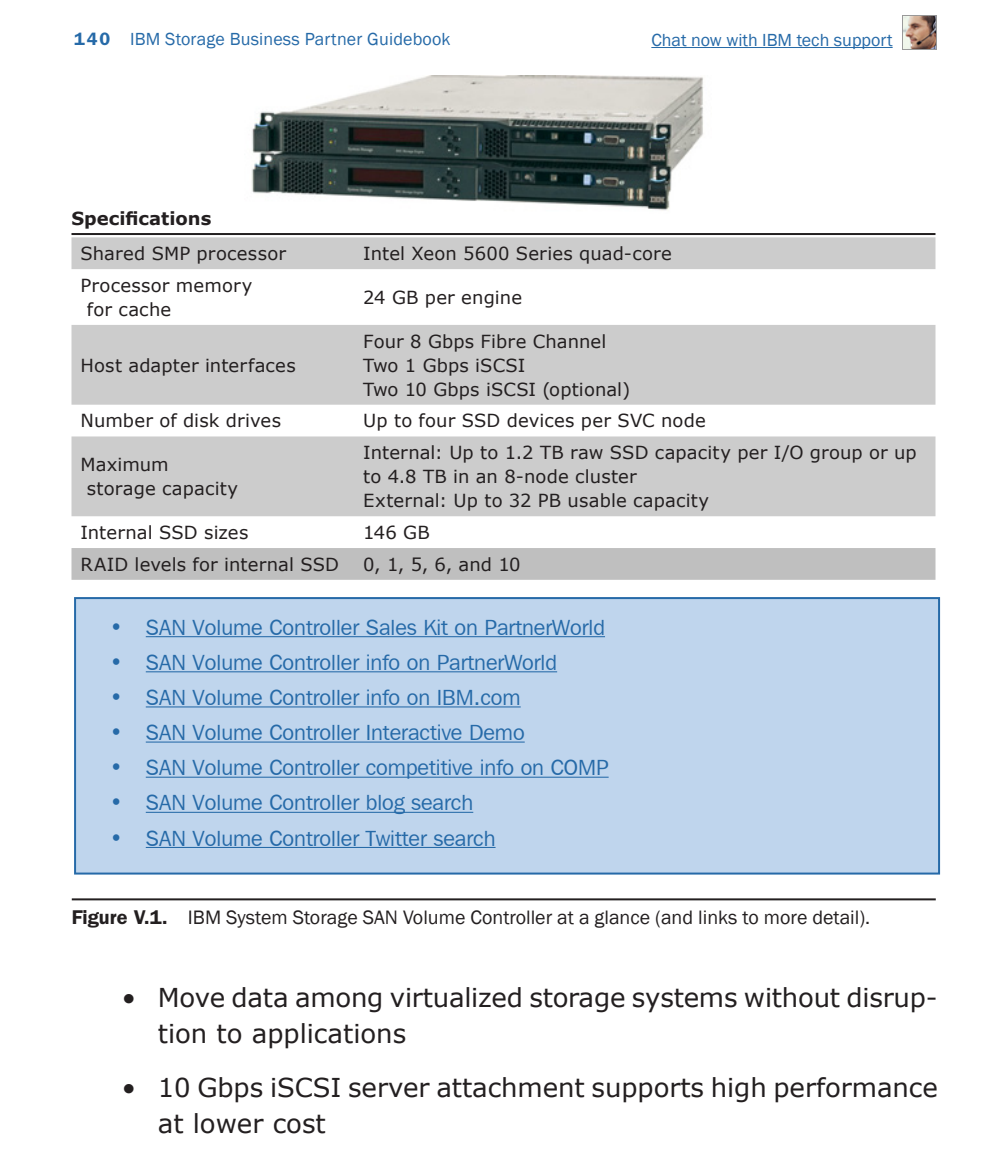
<style>
.page{position:relative;width:1008px;height:1174px;background:#fff}
.page>*{position:absolute;margin:0;border:0;box-sizing:border-box;transform-origin:0 0}
.bl1{font:26px/36px "Verdana";letter-spacing:-.005em;color:#231f20}
.bxt{font:22px "Franklin Gothic IT Cby BT";color:#266aa8}
.fc{font:20px "Franklin Gothic";color:#231f20}
.tb{font:18px/24px "Verdana";letter-spacing:.01em;color:#231f20}
.t1{font:18px "Franklin Gothic";letter-spacing:.01em;color:#266aa8}
.tch{font:700 18px "Verdana";color:#231f20}
.s1{font-weight:600}
</style>
<div class="page">
<hr style="left:651px;top:47px;width:242px;height:1px;background:#266aa8">
<img style="left:902px;top:15px;width:34px;height:34px">
<div style="left:74px;top:597px;width:866px;height:277px;background:#bfd5ed;border:2px solid #266aa8"></div>
<hr style="left:72px;top:898px;width:864px;height:2px;background:#231f20">
<hr style="left:146px;top:636px;width:459px;height:1px;background:#266aa8">
<hr style="left:146px;top:671px;width:411px;height:1px;background:#266aa8">
<hr style="left:146px;top:706px;width:375px;height:1px;background:#266aa8">
<hr style="left:146px;top:741px;width:379px;height:1px;background:#266aa8">
<hr style="left:146px;top:776px;width:463px;height:1px;background:#266aa8">
<hr style="left:146px;top:812px;width:327px;height:1px;background:#266aa8">
<hr style="left:146px;top:847px;width:350px;height:1px;background:#266aa8">
<hr style="left:72px;top:233px;width:864px;height:2px;background:#231f20">
<svg style="left:72px;top:237px;width:864px;height:279px;fill:#ccc"></svg>
<div style="left:72px;top:548px;width:864px;height:32px;background:#bfbfbf"></div>
<img style="left:251px;top:76px;width:453px;height:135px">
<p class="t1" style="left:74px;top:28px;width:378px"><span class="s1">140</span> IBM Storage Business Partner Guidebook</p>
<p class="t1" style="left:651px;top:29px;width:243px">Chat now with IBM tech support</p>
<p class="tch" style="left:72px;top:207px;width:141px">Specifications</p>
<p class="tb" style="left:80px;top:241px;width:207px">Shared SMP processor</p>
<p class="tb" style="left:363px;top:241px;width:310px">Intel Xeon 5600 Series quad-core</p>
<p class="tb" style="left:87px;top:273px;width:167px;text-indent:-6px">Processor memory for cache</p>
<p class="tb" style="left:363px;top:285px;width:160px">24 GB per engine</p>
<p class="tb" style="left:80px;top:352px;width:217px">Host adapter interfaces</p>
<p class="tb" style="left:363px;top:328px;width:245px">Four 8 Gbps Fibre Channel</p>
<p class="tb" style="left:363px;top:352px;width:164px">Two 1 Gbps iSCSI</p>
<p class="tb" style="left:363px;top:376px;width:268px">Two 10 Gbps iSCSI (optional)</p>
<p class="tb" style="left:80px;top:408px;width:202px">Number of disk drives</p>
<p class="tb" style="left:363px;top:408px;width:344px">Up to four SSD devices per SVC node</p>
<p class="tb" style="left:87px;top:452px;width:153px;text-indent:-6px">Maximum storage capacity</p>
<p class="tb" style="left:363px;top:440px;width:555px">Internal: Up to 1.2 TB raw SSD capacity per I/O group or up to 4.8 TB in an 8-node cluster</p>
<p class="tb" style="left:363px;top:488px;width:347px">External: Up to 32 PB usable capacity</p>
<p class="tb" style="left:80px;top:520px;width:169px">Internal SSD sizes</p>
<p class="tb" style="left:363px;top:520px;width:68px">146 GB</p>
<p class="tb" style="left:80px;top:551px;width:260px">RAID levels for internal SSD</p>
<p class="tb" style="left:363px;top:551px;width:159px">0, 1, 5, 6, and 10</p>
<p class="bxt" style="left:110px;top:613px;width:497px">• SAN Volume Controller Sales Kit on PartnerWorld</p>
<p class="bxt" style="left:110px;top:648px;width:449px">• SAN Volume Controller info on PartnerWorld</p>
<p class="bxt" style="left:110px;top:684px;width:412px">• SAN Volume Controller info on IBM.com</p>
<p class="bxt" style="left:110px;top:719px;width:416px">• SAN Volume Controller Interactive Demo</p>
<p class="bxt" style="left:110px;top:754px;width:500px">• SAN Volume Controller competitive info on COMP</p>
<p class="bxt" style="left:110px;top:789px;width:365px">• SAN Volume Controller blog search</p>
<p class="bxt" style="left:110px;top:824px;width:387px">• SAN Volume Controller Twitter search</p>
<p class="fc" style="left:72px;top:905px;width:800px"><span class="s1">Figure V.1.</span> IBM System Storage SAN Volume Controller at a glance (and links to more detail).</p>
<p class="bl1" style="left:158px;top:979px;width:781px;text-indent:-36px">• Move data among virtualized storage systems without disrup&shy;tion to applications</p>
<p class="bl1" style="left:158px;top:1069px;width:782px;text-indent:-36px">• 10 Gbps iSCSI server attachment supports high performance at lower cost</p>
</div>
